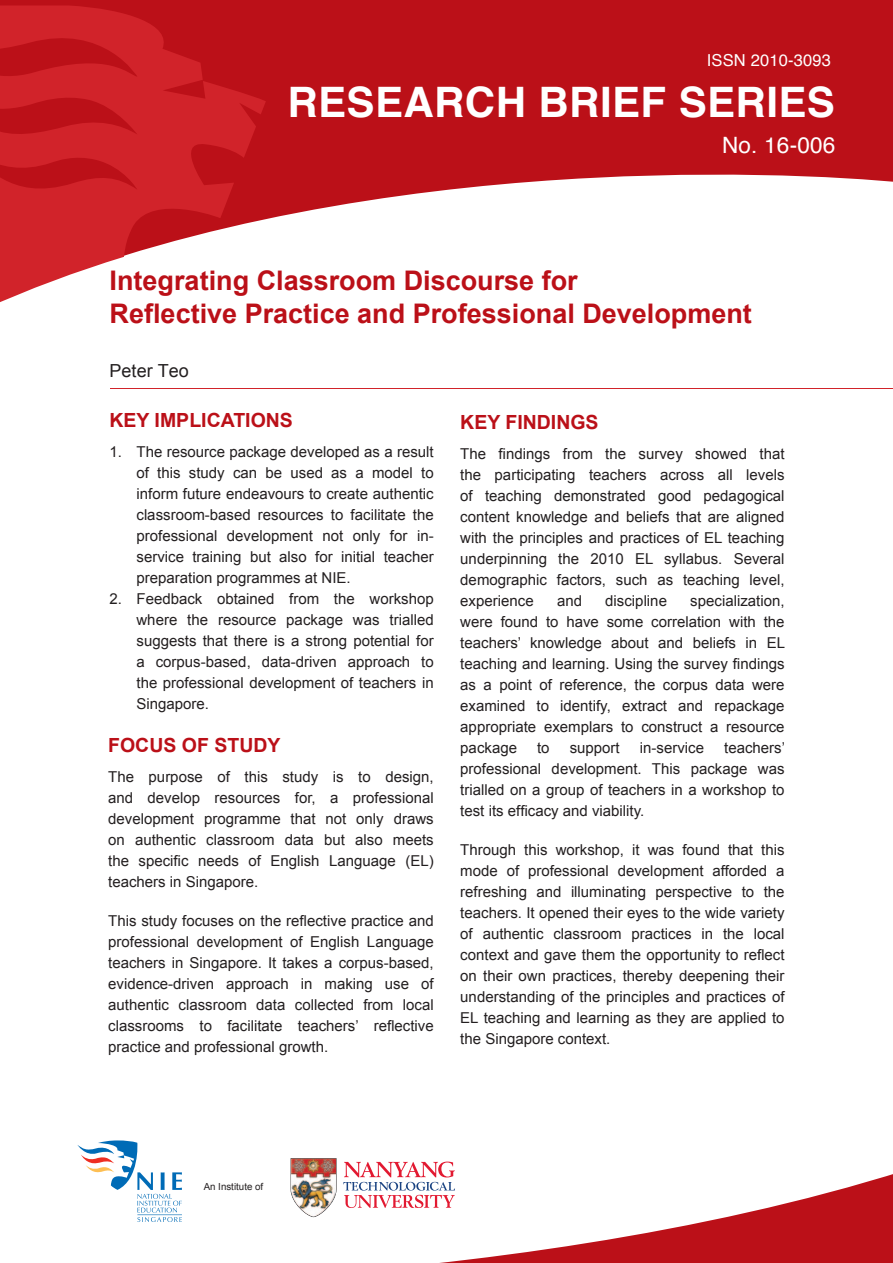
<style>
.page{position:relative;width:893px;height:1263px;background:#fff}
.page>*{position:absolute;margin:0;border:0;box-sizing:border-box;transform-origin:0 0}
.t1{font:700 42px "Helvetica";letter-spacing:.01em;color:#fff}
.t2{font:700 27px/33px "Arial";color:#bb1018}
.t3{font:22.5px "Helvetica";letter-spacing:.01em;color:#fff}
.t4{font:700 19.5px "Arial";color:#bb1018}
.t5{font:18px "Arial";color:#231f20}
.t6{font:16.5px "Helvetica";letter-spacing:.01em;color:#fff}
.t7{font:15px/21px "Arial";color:#231f20;text-align:justify}
.t8{font:9.75px "Arial";color:#231f20}
</style>
<div class="page">
<svg style="left:0;top:0;width:893px;height:219px;background:#c5333a"></svg>
<svg style="left:290px;top:1170px;width:603px;height:93px"></svg>
<hr style="left:110px;top:388px;width:783px;height:1px;background:#d1232a">
<svg style="left:0;top:5px;width:266px;height:297px;background:#d13d43"></svg>
<svg style="left:77px;top:1140px;width:105px;height:82px"></svg>
<svg style="left:343px;top:1161px;width:112px;height:47px"></svg>
<svg style="left:291px;top:1158px;width:45px;height:59px"></svg>
<img style="left:291px;top:1159px;width:45px;height:57px">
<p class="t6" style="left:707px;top:48px;width:126px">ISSN 2010-3093</p>
<h1 class="t1" style="left:287px;top:69px;width:549px">RESEARCH BRIEF SERIES</h1>
<h3 class="t3" style="left:722px;top:128px;width:115px">No. 16-006</h3>
<h2 class="t2" style="left:110px;top:265px;width:644px">Integrating Classroom Discourse for<br>Reflective Practice and Professional Development</h2>
<p class="t5" style="left:110px;top:359px;width:81px">Peter Teo</p>
<h3 class="t4" style="left:109px;top:407px;width:185px">KEY IMPLICATIONS</h3>
<p class="t7" style="left:136px;top:441px;width:299px;text-indent:-27px">1. The resource package developed as a result of this study can be used as a model to inform future endeavours to create authentic classroom-based resources to facilitate the professional development not only for in&shy;service training but also for initial teacher preparation programmes at NIE.</p>
<p class="t7" style="left:136px;top:588px;width:299px;text-indent:-27px">2. Feedback obtained from the workshop where the resource package was trialled suggests that there is a strong potential for a corpus-based, data-driven approach to the professional development of teachers in Singapore.</p>
<h3 class="t4" style="left:108px;top:733px;width:174px">FOCUS OF STUDY</h3>
<p class="t7" style="left:108px;top:767px;width:327px">The purpose of this study is to design, and develop resources for, a professional development programme that not only draws on authentic classroom data but also meets the specific needs of English Language (EL) teachers in Singapore.</p>
<p class="t7" style="left:108px;top:911px;width:327px">This study focuses on the reflective practice and professional development of English Language teachers in Singapore. It takes a corpus-based, evidence-driven approach in making use of authentic classroom data collected from local classrooms to facilitate teachers’ reflective practice and professional growth.</p>
<h3 class="t4" style="left:460px;top:409px;width:140px">KEY FINDINGS</h3>
<p class="t7" style="left:460px;top:444px;width:326px">The findings from the survey showed that the participating teachers across all levels of teaching demonstrated good pedagogical content knowledge and beliefs that are aligned with the principles and practices of EL teaching underpinning the 2010 EL syllabus. Several demographic factors, such as teaching level, experience</p>
<p class="t7" style="left:460px;top:591px;width:326px;text-indent:230px">specialization, were found to have some correlation with the teachers’ knowledge about and beliefs in EL teaching and learning. Using the survey findings as a point of reference, the corpus data were examined to identify, extract and repackage appropriate exemplars to construct a resource package</p>
<p class="t7" style="left:557px;top:591px;width:27px">and</p>
<p class="t7" style="left:605px;top:591px;width:63px">discipline</p>
<p class="t7" style="left:460px;top:738px;width:326px;text-indent:264px">teachers’ professional development. This package was trialled on a group of teachers in a workshop to test its efficacy and viability.</p>
<p class="t7" style="left:460px;top:840px;width:326px">Through this workshop, it was found that this mode of professional development afforded a refreshing and illuminating perspective to the teachers. It opened their eyes to the wide variety of authentic classroom practices in the local context and gave them the opportunity to reflect on their own practices, thereby deepening their understanding of the principles and practices of EL teaching and learning as they are applied to the Singapore context.</p>
<p class="t7" style="left:537px;top:738px;width:14px">to</p>
<p class="t7" style="left:570px;top:738px;width:52px">support</p>
<p class="t7" style="left:640px;top:738px;width:66px">in-service</p>
<p class="t8" style="left:204px;top:1180px;width:61px">An Institute of</p>
</div>
